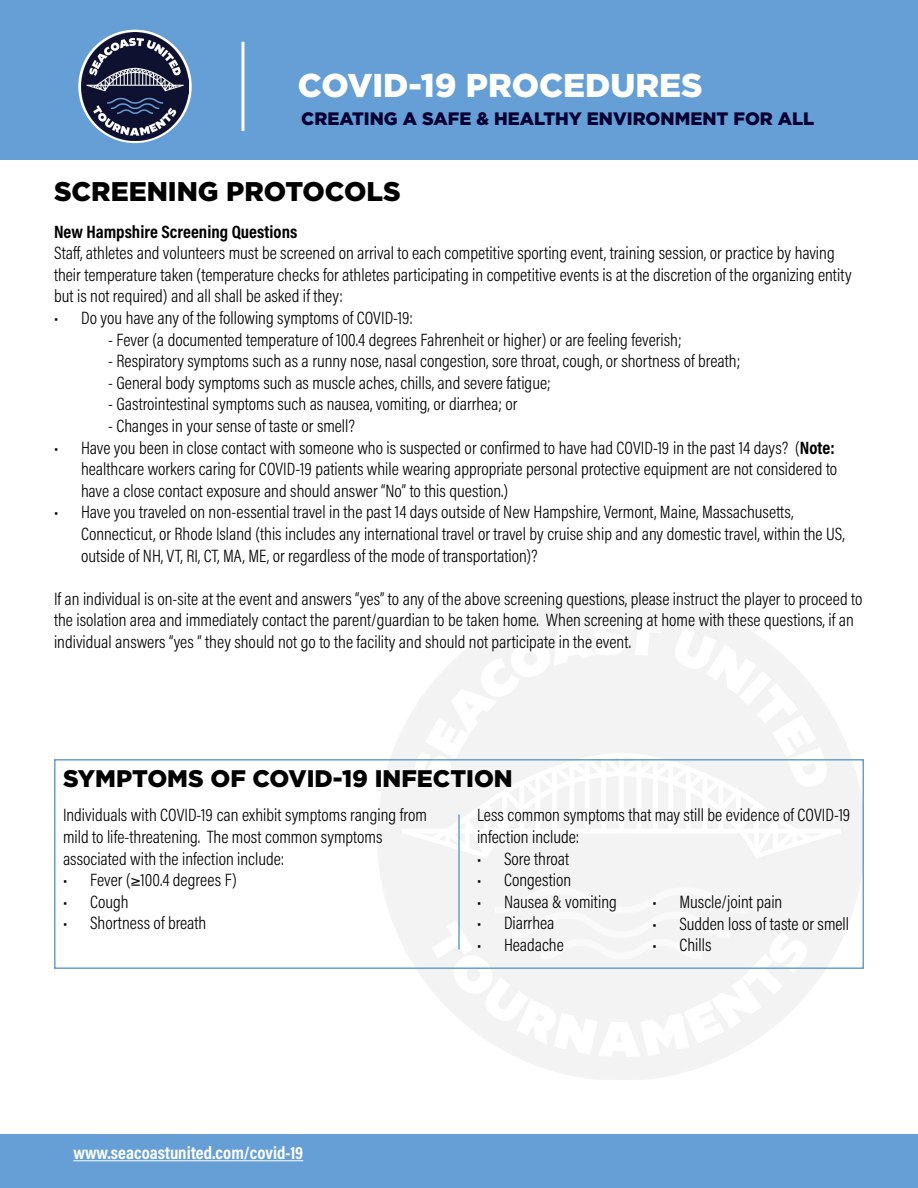
<style>
.page{position:relative;width:918px;height:1188px;background:#fff}
.page>*{position:absolute;margin:0;border:0;box-sizing:border-box;transform-origin:0 0}
.t1{font:900 33px "Gotham";color:#fff}
.t2{font:900 27px "Gotham";color:#000}
.t3{font:900 24px "Gotham";color:#000}
.t4{font:18px/21.6px "Acumin Variable Concept";letter-spacing:-.105em;color:#000}
.t5{font:900 18px "Gotham";color:#003}
.t6{font:18px "Acumin Variable Concept";letter-spacing:-.06em;color:#fff}
</style>
<div class="page">
<div style="left:0;top:0;width:918px;height:159px;background:#669fd5"></div>
<svg style="left:78px;top:30px;width:114px;height:113px"></svg>
<hr style="left:242px;top:42px;width:2px;height:89px;background:#fff">
<div style="left:0;top:1134px;width:918px;height:54px;background:#669fd5"></div>
<hr style="left:73px;top:1160px;width:230px;height:1px;background:#fff">
<img style="left:81px;top:32px;width:108px;height:108px">
<hr style="left:458px;top:814px;width:2px;height:135px;background:#669fd5">
<div style="left:54px;top:759px;width:810px;height:210px;border:2px solid #669fd5"></div>
<h1 class="t1" style="left:298px;top:62px;width:406px">COVID-19 PROCEDURES</h1>
<p class="t5" style="left:301px;top:106px;width:515px">CREATING A SAFE &amp; HEALTHY ENVIRONMENT FOR ALL</p>
<h2 class="t2" style="left:54px;top:173px;width:348px">SCREENING PROTOCOLS</h2>
<p class="t4" style="left:54px;top:220px;width:801px">New Hampshire Screening Questions<br>Staff, athletes and volunteers must be screened on arrival to each competitive sporting event, training session, or practice by having their temperature taken (temperature checks for athletes participating in competitive events is at the discretion of the organizing entity but is not required) and all shall be asked if they:</p>
<p class="t4" style="left:54px;top:306px;width:361px">• Do you have any of the following symptoms of COVID-19:</p>
<p class="t4" style="left:108px;top:328px;width:575px">- Fever (a documented temperature of 100.4 degrees Fahrenheit or higher) or are feeling feverish;</p>
<p class="t4" style="left:108px;top:349px;width:634px">- Respiratory symptoms such as a runny nose, nasal congestion, sore throat, cough, or shortness of breath;</p>
<p class="t4" style="left:108px;top:371px;width:445px">- General body symptoms such as muscle aches, chills, and severe fatigue;</p>
<p class="t4" style="left:108px;top:393px;width:412px">- Gastrointestinal symptoms such as nausea, vomiting, or diarrhea; or</p>
<p class="t4" style="left:108px;top:414px;width:251px">- Changes in your sense of taste or smell?</p>
<p class="t4" style="left:81px;top:436px;width:760px;text-indent:-27px">• Have you been in close contact with someone who is suspected or confirmed to have had COVID-19 in the past 14 days? (Note: healthcare workers caring for COVID-19 patients while wearing appropriate personal protective equipment are not considered to have a close contact exposure and should answer “No” to this question.)</p>
<p class="t4" style="left:81px;top:501px;width:766px;text-indent:-27px">• Have you traveled on non-essential travel in the past 14 days outside of New Hampshire, Vermont, Maine, Massachusetts,<br>Connecticut, or Rhode Island (this includes any international travel or travel by cruise ship and any domestic travel, within the US, outside of NH, VT, RI, CT, MA, ME, or regardless of the mode of transportation)?</p>
<p class="t4" style="left:54px;top:587px;width:812px">If an individual is on-site at the event and answers “yes” to any of the above screening questions, please instruct the player to proceed to the isolation area and immediately contact the parent/guardian to be taken home. When screening at home with these questions, if an individual answers “yes “ they should not go to the facility and should not participate in the event.</p>
<h3 class="t3" style="left:63px;top:762px;width:451px">SYMPTOMS OF COVID-19 INFECTION</h3>
<p class="t4" style="left:63px;top:804px;width:369px">Individuals with COVID-19 can exhibit symptoms ranging from mild to life-threatening. The most common symptoms associated with the infection include:</p>
<p class="t4" style="left:63px;top:869px;width:176px">• Fever (≥100.4 degrees F)</p>
<p class="t4" style="left:63px;top:890px;width:69px">• Cough</p>
<p class="t4" style="left:63px;top:912px;width:147px">• Shortness of breath</p>
<p class="t4" style="left:477px;top:804px;width:377px">Less common symptoms that may still be evidence of COVID-19 infection include:</p>
<p class="t4" style="left:477px;top:847px;width:95px">• Sore throat</p>
<p class="t4" style="left:477px;top:869px;width:98px">• Congestion</p>
<p class="t4" style="left:477px;top:890px;width:144px">• Nausea &amp; vomiting</p>
<p class="t4" style="left:477px;top:912px;width:81px">• Diarrhea</p>
<p class="t4" style="left:477px;top:933px;width:90px">• Headache</p>
<p class="t4" style="left:652px;top:890px;width:134px">• Muscle/joint pain</p>
<p class="t4" style="left:652px;top:912px;width:199px">• Sudden loss of taste or smell</p>
<p class="t4" style="left:652px;top:934px;width:62px">• Chills</p>
<p class="t6" style="left:73px;top:1140px;width:233px">www.seacoastunited.com/covid-19</p>
</div>
